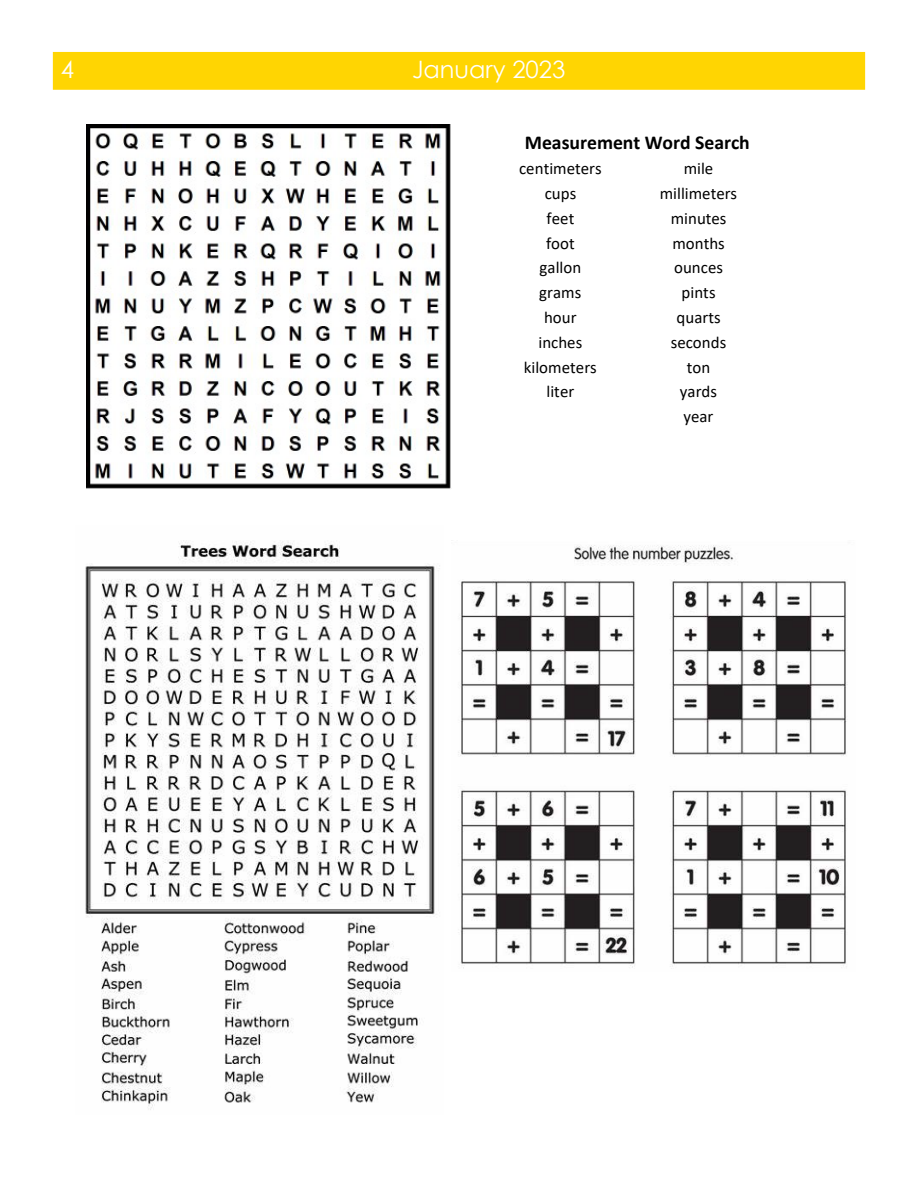
<style>
.page{position:relative;width:918px;height:1188px;background:#fff}
.page>*{position:absolute;margin:0;border:0;box-sizing:border-box;transform-origin:0 0}
.t1{font:24px "Century Gothic";color:#fff}
.t2{font:700 19.8px "Calibri";color:#000}
.t3{font:16.8px/24.8px "Calibri";color:#000}
</style>
<div class="page">
<div style="left:53px;top:52px;width:812px;height:38px;background:#ffd502"></div>
<img style="left:458px;top:545px;width:390px;height:424px">
<img style="left:85px;top:540px;width:355px;height:570px">
<img style="left:87px;top:124px;width:364px;height:365px">
<p class="t1" style="left:61px;top:52px;width:15px">4</p>
<p class="t1" style="left:412px;top:52px;width:155px">January 2023</p>
<p class="t2" style="left:525px;top:128px;width:227px">Measurement Word Search</p>
<p class="t3" style="left:519px;top:156px;width:84px">centimeters</p>
<p class="t3" style="left:684px;top:156px;width:31px">mile</p>
<p class="t3" style="left:545px;top:181px;width:33px">cups</p>
<p class="t3" style="left:660px;top:181px;width:79px">millimeters</p>
<p class="t3" style="left:547px;top:205px;width:29px">feet</p>
<p class="t3" style="left:671px;top:205px;width:57px">minutes</p>
<p class="t3" style="left:546px;top:230px;width:30px">foot</p>
<p class="t3" style="left:672px;top:230px;width:54px">months</p>
<p class="t3" style="left:540px;top:255px;width:43px">gallon</p>
<p class="t3" style="left:674px;top:255px;width:50px">ounces</p>
<p class="t3" style="left:539px;top:280px;width:44px">grams</p>
<p class="t3" style="left:682px;top:280px;width:36px">pints</p>
<p class="t3" style="left:544px;top:305px;width:34px">hour</p>
<p class="t3" style="left:677px;top:305px;width:46px">quarts</p>
<p class="t3" style="left:538px;top:329px;width:45px">inches</p>
<p class="t3" style="left:671px;top:329px;width:57px">seconds</p>
<p class="t3" style="left:524px;top:354px;width:74px">kilometers</p>
<p class="t3" style="left:687px;top:354px;width:25px">ton</p>
<p class="t3" style="left:547px;top:379px;width:29px">liter</p>
<p class="t3" style="left:680px;top:379px;width:39px">yards year</p>
</div>
